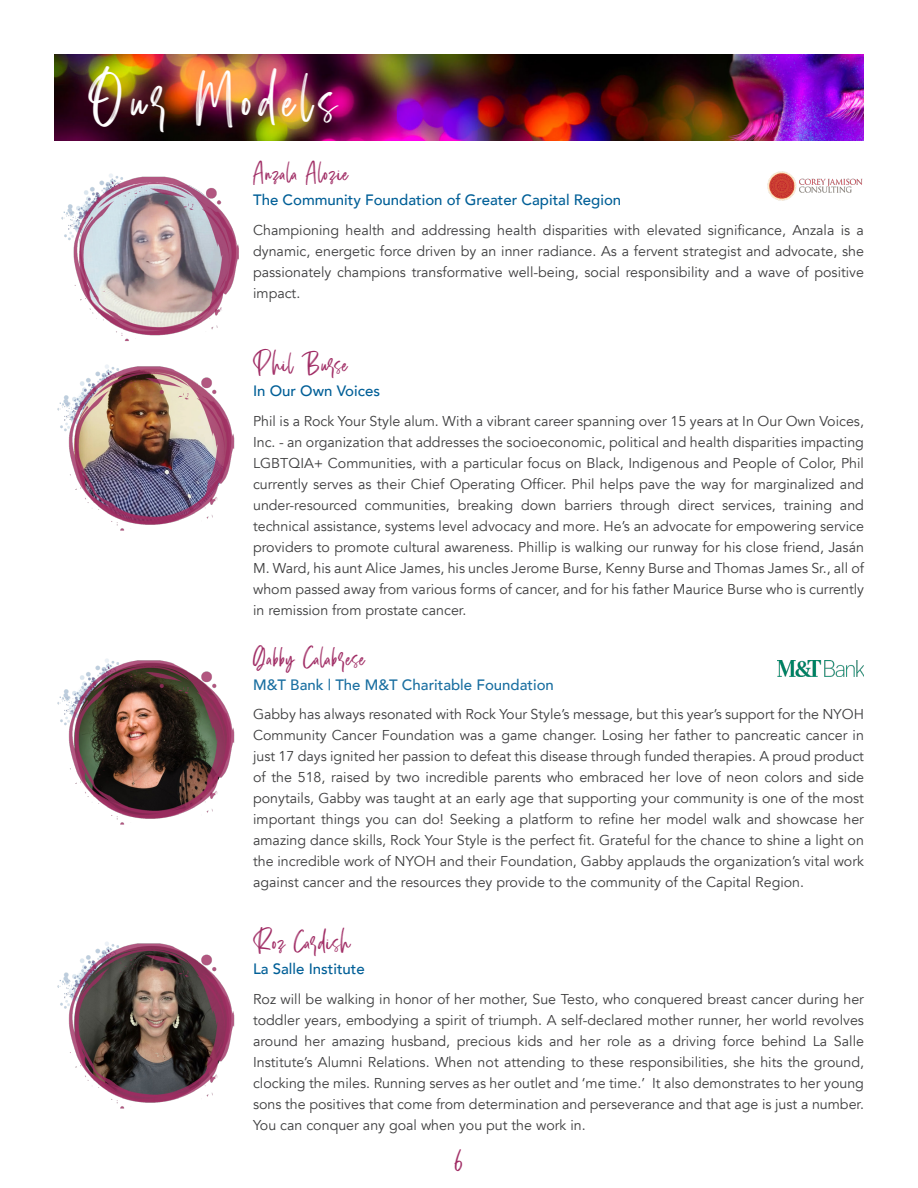
<style>
.page{position:relative;width:918px;height:1188px;background:#fff}
.page>*{position:absolute;margin:0;border:0;box-sizing:border-box;transform-origin:0 0}
.t1{font:45px "Calliretta";letter-spacing:.14em;color:#fff}
.t2{font:19.5px "Calliretta";letter-spacing:.04em;color:#9f2a63}
.t3{font:18px "Calliretta";color:#9f2a63}
.t4{font:500 15px "Avenir";color:#005f97}
.t5{font:500 15px "Avenir";color:#1a6fa1}
.t6{font:14.25px/21px "Avenir";color:#3e3e3f;text-align:justify}
</style>
<div class="page">
<img style="left:57px;top:364px;width:178px;height:167px">
<img style="left:57px;top:942px;width:178px;height:167px">
<img style="left:61px;top:173px;width:178px;height:169px">
<img style="left:767px;top:171px;width:96px;height:30px">
<img style="left:57px;top:658px;width:178px;height:167px">
<img style="left:778px;top:660px;width:86px;height:16px">
<img style="left:54px;top:54px;width:810px;height:86px">
<p class="t1" style="left:89px;top:83px;width:249px">Our Models</p>
<p class="t2" style="left:253px;top:166px;width:96px">Anzala Alozie</p>
<p class="t4" style="left:253px;top:187px;width:370px">The Community Foundation of Greater Capital Region</p>
<p class="t6" style="left:253px;top:220px;width:612px">Championing health and addressing health disparities with elevated significance, Anzala is a dynamic, energetic force driven by an inner radiance. As a fervent strategist and advocate, she passionately champions transformative well-being, social responsibility and a wave of positive impact.</p>
<p class="t2" style="left:253px;top:357px;width:96px">Phil Burse</p>
<p class="t4" style="left:253px;top:378px;width:128px">In Our Own Voices</p>
<p class="t6" style="left:253px;top:411px;width:612px">Phil is a Rock Your Style alum. With a vibrant career spanning over 15 years at In Our Own Voices, Inc. - an organization that addresses the socioeconomic, political and health disparities impacting LGBTQIA+ Communities, with a particular focus on Black, Indigenous and People of Color, Phil currently serves as their Chief Operating Officer. Phil helps pave the way for marginalized and under-resourced communities, breaking down barriers through direct services, training and technical assistance, systems level advocacy and more. He’s an advocate for empowering service providers to promote cultural awareness. Phillip is walking our runway for his close friend, Jasán M. Ward, his aunt Alice James, his uncles Jerome Burse, Kenny Burse and Thomas James Sr., all of whom passed away from various forms of cancer, and for his father Maurice Burse who is currently in remission from prostate cancer.</p>
<p class="t2" style="left:253px;top:651px;width:113px">Gabby Calabrese</p>
<p class="t5" style="left:253px;top:672px;width:302px">M&amp;T Bank | The M&amp;T Charitable Foundation</p>
<p class="t6" style="left:253px;top:704px;width:612px">Gabby has always resonated with Rock Your Style’s message, but this year’s support for the NYOH Community Cancer Foundation was a game changer. Losing her father to pancreatic cancer in just 17 days ignited her passion to defeat this disease through funded therapies. A proud product of the 518, raised by two incredible parents who embraced her love of neon colors and side ponytails, Gabby was taught at an early age that supporting your community is one of the most important things you can do! Seeking a platform to refine her model walk and showcase her amazing dance skills, Rock Your Style is the perfect fit. Grateful for the chance to shine a light on the incredible work of NYOH and their Foundation, Gabby applauds the organization’s vital work against cancer and the resources they provide to the community of the Capital Region.</p>
<p class="t2" style="left:253px;top:935px;width:98px">Roz Cardish</p>
<p class="t4" style="left:253px;top:956px;width:113px">La Salle Institute</p>
<p class="t6" style="left:253px;top:989px;width:612px">Roz will be walking in honor of her mother, Sue Testo, who conquered breast cancer during her toddler years, embodying a spirit of triumph. A self-declared mother runner, her world revolves around her amazing husband, precious kids and her role as a driving force behind La Salle Institute’s Alumni Relations. When not attending to these responsibilities, she hits the ground, clocking the miles. Running serves as her outlet and ‘me time.’ It also demonstrates to her young sons the positives that come from determination and perseverance and that age is just a number.<br>You can conquer any goal when you put the work in.</p>
<p class="t3" style="left:455px;top:1154px;width:10px">6</p>
</div>
